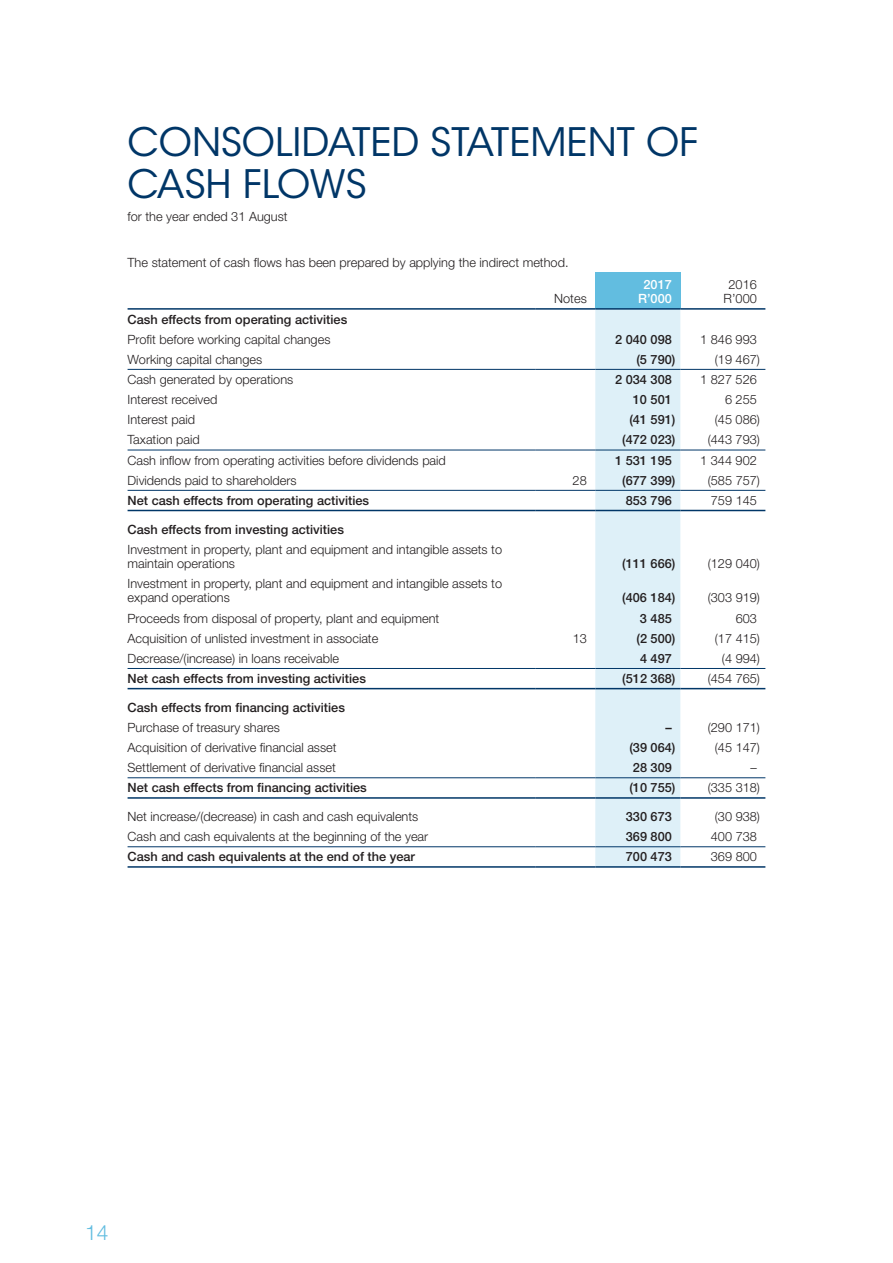
<style>
.page{position:relative;width:893px;height:1263px;background:#fff}
.page>*{position:absolute;margin:0;border:0;box-sizing:border-box;transform-origin:0 0}
.t1{font:39px/42px "ITC Avant Garde Std";color:#003667}
.t2{font:300 21px "Helvetica Neue LT Std";color:#62bde0}
.t3{font:300 12.75px/14.2px "Helvetica Neue LT Std";color:#231f20}
.t4{font:500 12.75px "Helvetica Neue LT Std";color:#231f20}
.t5{font:500 12.75px/14.2px "Helvetica Neue LT Std";color:#fff;text-align:center}
</style>
<div class="page">
<div style="left:595px;top:272px;width:85px;height:37px;background:#62bde0"></div>
<div style="left:595px;top:310px;width:85px;height:556px;background:#def0f8"></div>
<hr style="left:128px;top:308px;width:408px;height:2px;background:#003667">
<hr style="left:536px;top:308px;width:59px;height:2px;background:#003667">
<hr style="left:595px;top:308px;width:85px;height:2px;background:#003667">
<hr style="left:680px;top:308px;width:85px;height:2px;background:#003667">
<hr style="left:128px;top:369px;width:408px;height:1px;background:#003667">
<hr style="left:536px;top:369px;width:59px;height:1px;background:#003667">
<hr style="left:595px;top:369px;width:85px;height:1px;background:#003667">
<hr style="left:680px;top:369px;width:85px;height:1px;background:#003667">
<hr style="left:128px;top:450px;width:408px;height:1px;background:#003667">
<hr style="left:536px;top:450px;width:59px;height:1px;background:#003667">
<hr style="left:595px;top:450px;width:85px;height:1px;background:#003667">
<hr style="left:680px;top:450px;width:85px;height:1px;background:#003667">
<hr style="left:128px;top:490px;width:408px;height:1px;background:#003667">
<hr style="left:536px;top:490px;width:59px;height:1px;background:#003667">
<hr style="left:595px;top:490px;width:85px;height:1px;background:#003667">
<hr style="left:680px;top:490px;width:85px;height:1px;background:#003667">
<hr style="left:128px;top:510px;width:408px;height:1px;background:#003667">
<hr style="left:536px;top:510px;width:59px;height:1px;background:#003667">
<hr style="left:595px;top:510px;width:85px;height:1px;background:#003667">
<hr style="left:680px;top:510px;width:85px;height:1px;background:#003667">
<hr style="left:128px;top:668px;width:408px;height:1px;background:#003667">
<hr style="left:536px;top:668px;width:59px;height:1px;background:#003667">
<hr style="left:595px;top:668px;width:85px;height:1px;background:#003667">
<hr style="left:680px;top:668px;width:85px;height:1px;background:#003667">
<hr style="left:128px;top:688px;width:408px;height:1px;background:#003667">
<hr style="left:536px;top:688px;width:59px;height:1px;background:#003667">
<hr style="left:595px;top:688px;width:85px;height:1px;background:#003667">
<hr style="left:680px;top:688px;width:85px;height:1px;background:#003667">
<hr style="left:128px;top:777px;width:408px;height:1px;background:#003667">
<hr style="left:536px;top:777px;width:59px;height:1px;background:#003667">
<hr style="left:595px;top:777px;width:85px;height:1px;background:#003667">
<hr style="left:680px;top:777px;width:85px;height:1px;background:#003667">
<hr style="left:128px;top:797px;width:408px;height:2px;background:#003667">
<hr style="left:536px;top:797px;width:59px;height:2px;background:#003667">
<hr style="left:595px;top:797px;width:85px;height:2px;background:#003667">
<hr style="left:680px;top:797px;width:85px;height:2px;background:#003667">
<hr style="left:128px;top:846px;width:408px;height:1px;background:#003667">
<hr style="left:536px;top:846px;width:59px;height:1px;background:#003667">
<hr style="left:595px;top:846px;width:85px;height:1px;background:#003667">
<hr style="left:680px;top:846px;width:85px;height:1px;background:#003667">
<hr style="left:128px;top:866px;width:408px;height:2px;background:#003667">
<hr style="left:536px;top:866px;width:59px;height:2px;background:#003667">
<hr style="left:595px;top:866px;width:85px;height:2px;background:#003667">
<hr style="left:680px;top:866px;width:85px;height:2px;background:#003667">
<h1 class="t1" style="left:128px;top:122px;width:572px">CONSOLIDATED STATEMENT OF<br>CASH FLOWS</h1>
<p class="t3" style="left:128px;top:209px;width:162px">for the year ended 31 August</p>
<p class="t3" style="left:128px;top:255px;width:442px">The statement of cash flows has been prepared by applying the indirect method.</p>
<p class="t3" style="left:554px;top:291px;width:34px">Notes</p>
<p class="t5" style="left:638px;top:277px;width:35px">2017<br>R’000</p>
<p class="t3" style="left:724px;top:277px;width:35px;text-align:center">2016<br>R’000</p>
<p class="t4" style="left:128px;top:311px;width:221px">Cash effects from operating activities</p>
<p class="t3" style="left:128px;top:332px;width:204px">Profit before working capital changes</p>
<p class="t4" style="left:615px;top:332px;width:58px">2 040 098</p>
<p class="t3" style="left:700px;top:332px;width:58px">1 846 993</p>
<p class="t3" style="left:128px;top:352px;width:136px">Working capital changes</p>
<p class="t4" style="left:636px;top:352px;width:40px">(5 790)</p>
<p class="t3" style="left:715px;top:352px;width:47px">(19 467)</p>
<p class="t3" style="left:128px;top:372px;width:167px">Cash generated by operations</p>
<p class="t4" style="left:615px;top:372px;width:58px">2 034 308</p>
<p class="t3" style="left:700px;top:372px;width:58px">1 827 526</p>
<p class="t3" style="left:128px;top:392px;width:91px">Interest received</p>
<p class="t4" style="left:633px;top:392px;width:40px">10 501</p>
<p class="t3" style="left:725px;top:392px;width:33px">6 255</p>
<p class="t3" style="left:128px;top:412px;width:69px">Interest paid</p>
<p class="t4" style="left:629px;top:412px;width:48px">(41 591)</p>
<p class="t3" style="left:715px;top:412px;width:47px">(45 086)</p>
<p class="t3" style="left:128px;top:433px;width:74px">Taxation paid</p>
<p class="t4" style="left:622px;top:432px;width:55px">(472 023)</p>
<p class="t3" style="left:708px;top:433px;width:54px">(443 793)</p>
<p class="t3" style="left:128px;top:453px;width:320px">Cash inflow from operating activities before dividends paid</p>
<p class="t4" style="left:615px;top:452px;width:58px">1 531 195</p>
<p class="t3" style="left:700px;top:453px;width:58px">1 344 902</p>
<p class="t3" style="left:128px;top:473px;width:171px">Dividends paid to shareholders</p>
<p class="t3" style="left:573px;top:473px;width:16px">28</p>
<p class="t4" style="left:622px;top:473px;width:55px">(677 399)</p>
<p class="t3" style="left:708px;top:473px;width:54px">(585 757)</p>
<p class="t4" style="left:128px;top:493px;width:243px">Net cash effects from operating activities</p>
<p class="t4" style="left:626px;top:493px;width:48px">853 796</p>
<p class="t3" style="left:711px;top:493px;width:48px">759 145</p>
<p class="t4" style="left:128px;top:521px;width:218px">Cash effects from investing activities</p>
<p class="t3" style="left:128px;top:542px;width:376px">Investment in property, plant and equipment and intangible assets to maintain operations</p>
<p class="t4" style="left:622px;top:556px;width:55px">(111 666)</p>
<p class="t3" style="left:708px;top:556px;width:54px">(129 040)</p>
<p class="t3" style="left:128px;top:576px;width:376px">Investment in property, plant and equipment and intangible assets to expand operations</p>
<p class="t4" style="left:622px;top:590px;width:55px">(406 184)</p>
<p class="t3" style="left:708px;top:590px;width:54px">(303 919)</p>
<p class="t3" style="left:128px;top:611px;width:313px">Proceeds from disposal of property, plant and equipment</p>
<p class="t4" style="left:640px;top:610px;width:33px">3 485</p>
<p class="t3" style="left:736px;top:611px;width:23px">603</p>
<p class="t3" style="left:128px;top:631px;width:252px">Acquisition of unlisted investment in associate</p>
<p class="t3" style="left:573px;top:631px;width:16px">13</p>
<p class="t4" style="left:636px;top:631px;width:40px">(2 500)</p>
<p class="t3" style="left:715px;top:631px;width:47px">(17 415)</p>
<p class="t3" style="left:128px;top:651px;width:213px">Decrease/(increase) in loans receivable</p>
<p class="t4" style="left:640px;top:651px;width:33px">4 497</p>
<p class="t3" style="left:722px;top:651px;width:40px">(4 994)</p>
<p class="t4" style="left:128px;top:671px;width:240px">Net cash effects from investing activities</p>
<p class="t4" style="left:622px;top:671px;width:55px">(512 368)</p>
<p class="t3" style="left:708px;top:671px;width:54px">(454 765)</p>
<p class="t4" style="left:128px;top:700px;width:219px">Cash effects from financing activities</p>
<p class="t3" style="left:128px;top:720px;width:154px">Purchase of treasury shares</p>
<p class="t4" style="left:665px;top:720px;width:8px">–</p>
<p class="t3" style="left:708px;top:720px;width:54px">(290 171)</p>
<p class="t3" style="left:128px;top:740px;width:210px">Acquisition of derivative financial asset</p>
<p class="t4" style="left:629px;top:740px;width:48px">(39 064)</p>
<p class="t3" style="left:715px;top:740px;width:47px">(45 147)</p>
<p class="t3" style="left:128px;top:760px;width:210px">Settlement of derivative financial asset</p>
<p class="t4" style="left:633px;top:760px;width:40px">28 309</p>
<p class="t3" style="left:751px;top:760px;width:8px">–</p>
<p class="t4" style="left:128px;top:780px;width:241px">Net cash effects from financing activities</p>
<p class="t4" style="left:629px;top:780px;width:48px">(10 755)</p>
<p class="t3" style="left:708px;top:780px;width:54px">(335 318)</p>
<p class="t3" style="left:128px;top:809px;width:292px">Net increase/(decrease) in cash and cash equivalents</p>
<p class="t4" style="left:626px;top:809px;width:48px">330 673</p>
<p class="t3" style="left:715px;top:809px;width:47px">(30 938)</p>
<p class="t3" style="left:128px;top:829px;width:302px">Cash and cash equivalents at the beginning of the year</p>
<p class="t4" style="left:626px;top:829px;width:48px">369 800</p>
<p class="t3" style="left:711px;top:829px;width:48px">400 738</p>
<p class="t4" style="left:128px;top:849px;width:289px">Cash and cash equivalents at the end of the year</p>
<p class="t4" style="left:626px;top:849px;width:48px">700 473</p>
<p class="t3" style="left:711px;top:849px;width:48px">369 800</p>
<h2 class="t2" style="left:85px;top:1219px;width:25px">14</h2>
</div>
